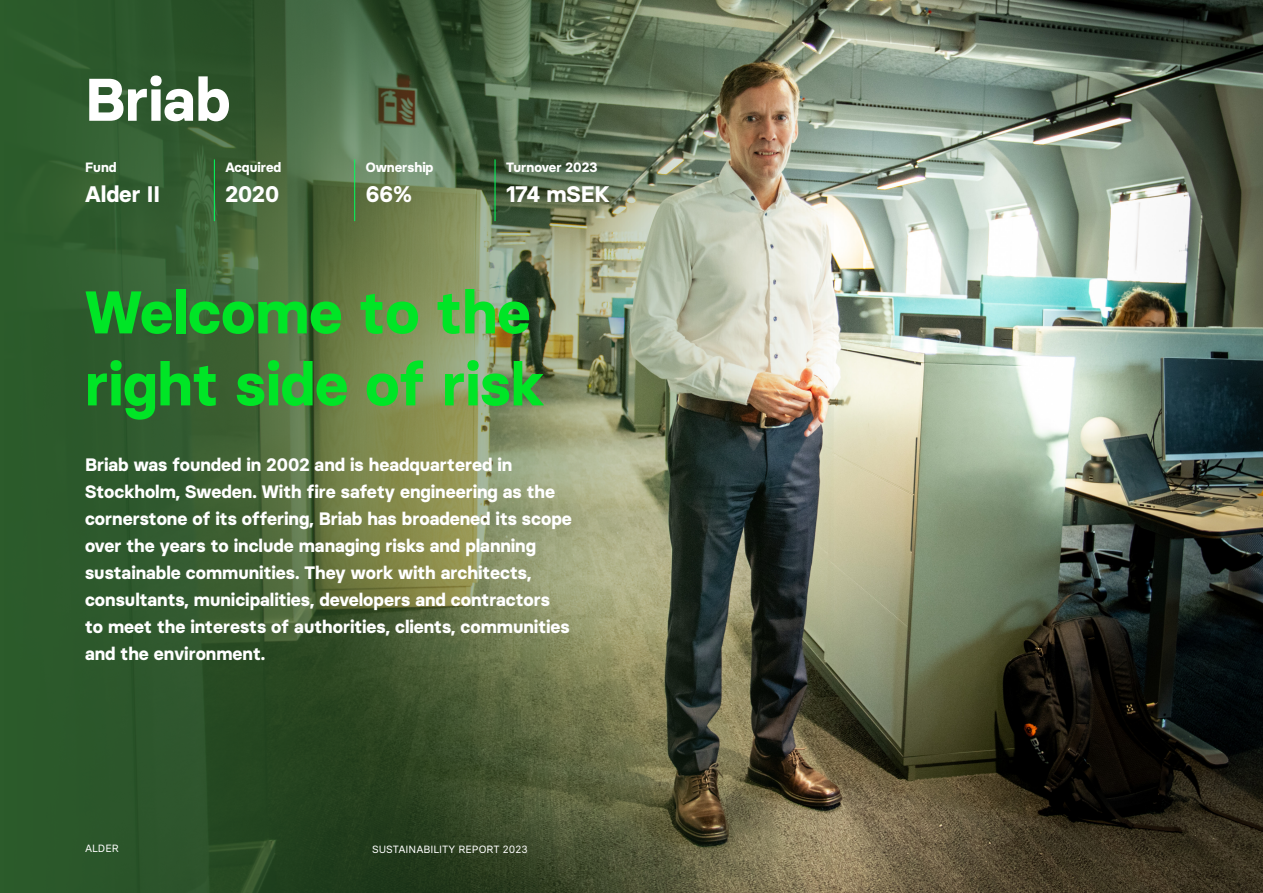
<style>
.page{position:relative;width:1263px;height:893px;background:#fff}
.page>*{position:absolute;margin:0;border:0;box-sizing:border-box;transform-origin:0 0}
.t1{font:700 60px "Basier Circle";color:#00e526}
.t2{font:700 60px "Basier Circle";color:#fff}
.t3{font:700 22.5px "Basier Circle";color:#fff}
.t4{font:700 18px "Basier Circle";color:#fff}
.t5{font:700 13.5px "Basier Circle";color:#fff}
.t6{font:10.5px "Basier Circle";color:#fff}
</style>
<div class="page">
<img style="left:833px;top:0;width:430px;height:893px">
<img style="left:0;top:0;width:833px;height:893px">
<hr style="left:214px;top:159px;width:1px;height:62px;background:#00ff5d">
<hr style="left:354px;top:159px;width:1px;height:62px;background:#00ff5d">
<hr style="left:495px;top:159px;width:1px;height:62px;background:#00ff5d">
<p class="t2" style="left:85px;top:62px;width:147px">Briab</p>
<p class="t5" style="left:85px;top:159px;width:33px">Fund</p>
<p class="t3" style="left:85px;top:180px;width:77px">Alder II</p>
<p class="t5" style="left:225px;top:159px;width:57px">Acquired</p>
<p class="t3" style="left:225px;top:180px;width:55px">2020</p>
<p class="t5" style="left:366px;top:159px;width:69px">Ownership</p>
<p class="t3" style="left:366px;top:180px;width:48px">66%</p>
<p class="t5" style="left:506px;top:159px;width:93px">Turnover 2023</p>
<p class="t3" style="left:506px;top:180px;width:105px">174 mSEK</p>
<p class="t1" style="left:85px;top:275px;width:447px">Welcome to the</p>
<p class="t1" style="left:85px;top:347px;width:461px">right side of risk</p>
<p class="t4" style="left:85px;top:454px;width:429px">Briab was founded in 2002 and is headquartered in</p>
<p class="t4" style="left:85px;top:481px;width:472px">Stockholm, Sweden. With fire safety engineering as the</p>
<p class="t4" style="left:85px;top:508px;width:488px">cornerstone of its offering, Briab has broadened its scope</p>
<p class="t4" style="left:85px;top:535px;width:453px">over the years to include managing risks and planning</p>
<p class="t4" style="left:85px;top:562px;width:448px">sustainable communities. They work with architects,</p>
<p class="t4" style="left:85px;top:589px;width:466px">consultants, municipalities, developers and contractors</p>
<p class="t4" style="left:85px;top:616px;width:486px">to meet the interests of authorities, clients, communities</p>
<p class="t4" style="left:85px;top:643px;width:182px">and the environment.</p>
<p class="t6" style="left:85px;top:842px;width:35px">ALDER</p>
<p class="t6" style="left:372px;top:843px;width:157px">SUSTAINABILITY REPORT 2023</p>
</div>
